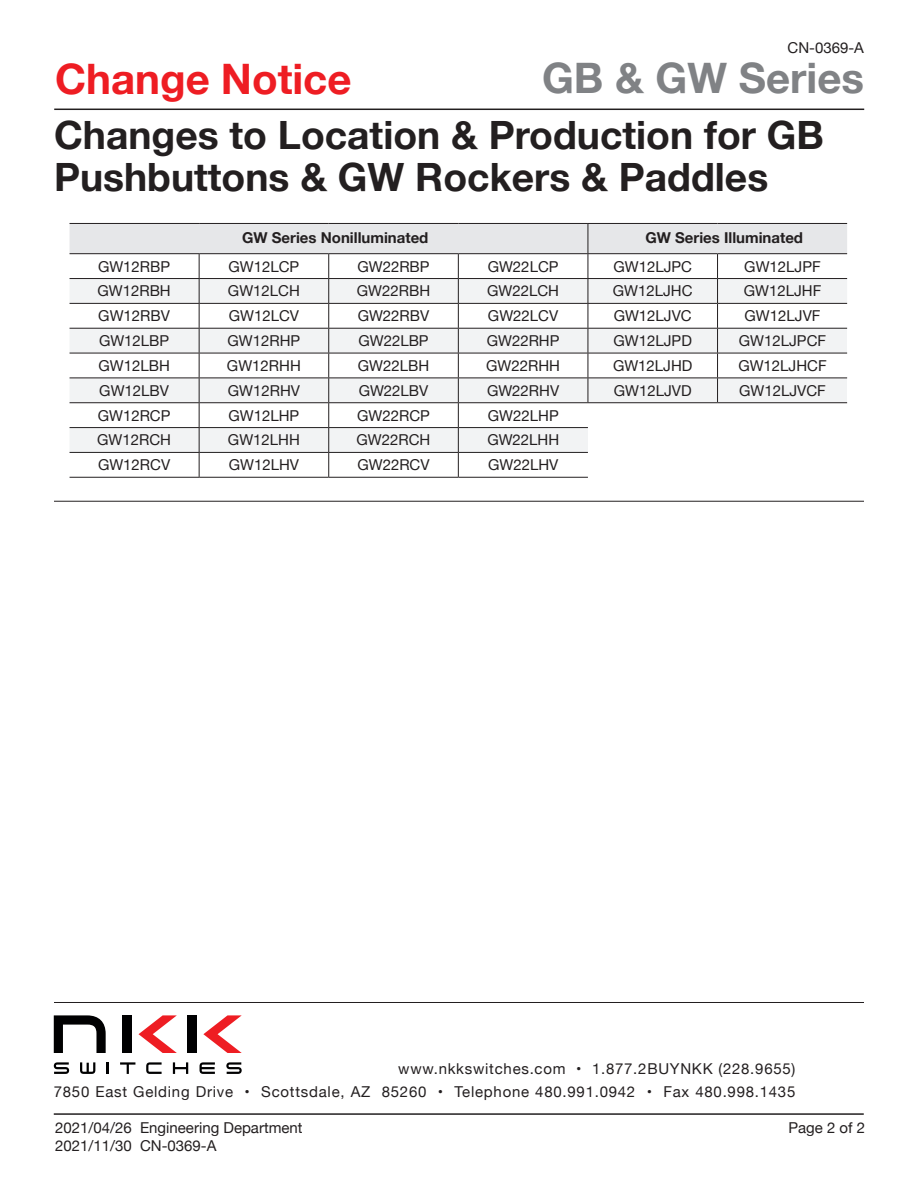
<style>
.page{position:relative;width:918px;height:1188px;background:#fff}
.page>*{position:absolute;margin:0;border:0;box-sizing:border-box;transform-origin:0 0}
.t1{font:700 42px "Helvetica Neue";color:#ee1d23}
.t2{font:700 42px "Helvetica Neue";color:#808285}
.t3{font:700 39px/42px "Helvetica Neue";color:#231f20}
.t4{font:15px/18px "Helvetica Neue";color:#231f20}
.t5{font:15px "Helvetica Neue";letter-spacing:.05em;color:#231f20}
.t6{font:700 15px "Helvetica Neue";color:#231f20}
</style>
<div class="page">
<hr style="left:54px;top:109px;width:810px;height:1px;background:#231f20">
<hr style="left:54px;top:1113px;width:810px;height:2px;background:#231f20">
<svg style="left:54px;top:1015px;width:52px;height:38px"></svg>
<div style="left:187px;top:1015px;width:9px;height:38px;background:#000001"></div>
<div style="left:122px;top:1015px;width:9px;height:38px;background:#000001"></div>
<svg style="left:139px;top:1015px;width:38px;height:38px"></svg>
<svg style="left:203px;top:1015px;width:39px;height:38px"></svg>
<svg style="left:107px;top:1062px;width:2px;height:12px"></svg>
<svg style="left:54px;top:1062px;width:15px;height:12px"></svg>
<svg style="left:226px;top:1062px;width:16px;height:12px"></svg>
<svg style="left:173px;top:1062px;width:15px;height:12px"></svg>
<svg style="left:200px;top:1062px;width:15px;height:12px"></svg>
<svg style="left:146px;top:1062px;width:16px;height:12px"></svg>
<svg style="left:120px;top:1062px;width:15px;height:12px"></svg>
<svg style="left:80px;top:1062px;width:15px;height:12px"></svg>
<hr style="left:54px;top:1002px;width:810px;height:1px;background:#231f20">
<hr style="left:70px;top:477px;width:129px;height:1px;background:#231f20">
<hr style="left:199px;top:477px;width:130px;height:1px;background:#231f20">
<hr style="left:329px;top:477px;width:129px;height:1px;background:#231f20">
<hr style="left:458px;top:477px;width:130px;height:1px;background:#231f20">
<svg style="left:70px;top:223px;width:777px;height:254px"></svg>
<hr style="left:718px;top:402px;width:129px;height:1px;background:#231f20">
<hr style="left:54px;top:501px;width:810px;height:1px;background:#231f20">
<p class="t4" style="left:788px;top:40px;width:78px">CN-0369-A</p>
<p class="t1" style="left:55px;top:46px;width:298px">Change Notice</p>
<p class="t2" style="left:542px;top:46px;width:323px">GB &amp; GW Series</p>
<p class="t3" style="left:54px;top:116px;width:771px">Changes to Location &amp; Production for GB<br>Pushbuttons &amp; GW Rockers &amp; Paddles</p>
<p class="t6" style="left:242px;top:226px;width:188px">GW Series Nonilluminated</p>
<p class="t6" style="left:645px;top:226px;width:159px">GW Series Illuminated</p>
<p class="t4" style="left:98px;top:258px;width:74px">GW12RBP</p>
<p class="t4" style="left:229px;top:258px;width:72px">GW12LCP</p>
<p class="t4" style="left:357px;top:258px;width:74px">GW22RBP</p>
<p class="t4" style="left:488px;top:258px;width:72px">GW22LCP</p>
<p class="t4" style="left:613px;top:258px;width:80px">GW12LJPC</p>
<p class="t4" style="left:744px;top:258px;width:78px">GW12LJPF</p>
<p class="t4" style="left:97px;top:283px;width:75px">GW12RBH</p>
<p class="t4" style="left:228px;top:283px;width:73px">GW12LCH</p>
<p class="t4" style="left:357px;top:283px;width:75px">GW22RBH</p>
<p class="t4" style="left:487px;top:283px;width:73px">GW22LCH</p>
<p class="t4" style="left:613px;top:283px;width:81px">GW12LJHC</p>
<p class="t4" style="left:744px;top:283px;width:79px">GW12LJHF</p>
<p class="t4" style="left:98px;top:308px;width:73px">GW12RBV</p>
<p class="t4" style="left:229px;top:308px;width:72px">GW12LCV</p>
<p class="t4" style="left:358px;top:308px;width:73px">GW22RBV</p>
<p class="t4" style="left:488px;top:308px;width:72px">GW22LCV</p>
<p class="t4" style="left:614px;top:308px;width:80px">GW12LJVC</p>
<p class="t4" style="left:745px;top:308px;width:77px">GW12LJVF</p>
<p class="t4" style="left:99px;top:333px;width:72px">GW12LBP</p>
<p class="t4" style="left:228px;top:333px;width:74px">GW12RHP</p>
<p class="t4" style="left:358px;top:333px;width:72px">GW22LBP</p>
<p class="t4" style="left:487px;top:333px;width:74px">GW22RHP</p>
<p class="t4" style="left:614px;top:333px;width:80px">GW12LJPD</p>
<p class="t4" style="left:739px;top:333px;width:89px">GW12LJPCF</p>
<p class="t4" style="left:98px;top:357px;width:73px">GW12LBH</p>
<p class="t4" style="left:227px;top:357px;width:75px">GW12RHH</p>
<p class="t4" style="left:358px;top:357px;width:73px">GW22LBH</p>
<p class="t4" style="left:486px;top:357px;width:75px">GW22RHH</p>
<p class="t4" style="left:613px;top:357px;width:81px">GW12LJHD</p>
<p class="t4" style="left:738px;top:357px;width:90px">GW12LJHCF</p>
<p class="t4" style="left:99px;top:382px;width:71px">GW12LBV</p>
<p class="t4" style="left:228px;top:382px;width:74px">GW12RHV</p>
<p class="t4" style="left:359px;top:382px;width:71px">GW22LBV</p>
<p class="t4" style="left:487px;top:382px;width:74px">GW22RHV</p>
<p class="t4" style="left:614px;top:382px;width:79px">GW12LJVD</p>
<p class="t4" style="left:739px;top:382px;width:88px">GW12LJVCF</p>
<p class="t4" style="left:98px;top:407px;width:74px">GW12RCP</p>
<p class="t4" style="left:229px;top:407px;width:72px">GW12LHP</p>
<p class="t4" style="left:357px;top:407px;width:74px">GW22RCP</p>
<p class="t4" style="left:488px;top:407px;width:72px">GW22LHP</p>
<p class="t4" style="left:97px;top:432px;width:75px">GW12RCH</p>
<p class="t4" style="left:228px;top:432px;width:73px">GW12LHH</p>
<p class="t4" style="left:357px;top:432px;width:75px">GW22RCH</p>
<p class="t4" style="left:487px;top:432px;width:73px">GW22LHH</p>
<p class="t4" style="left:98px;top:457px;width:74px">GW12RCV</p>
<p class="t4" style="left:229px;top:457px;width:72px">GW12LHV</p>
<p class="t4" style="left:357px;top:457px;width:74px">GW22RCV</p>
<p class="t4" style="left:488px;top:457px;width:72px">GW22LHV</p>
<p class="t5" style="left:398px;top:1058px;width:399px">www.nkkswitches.com • 1.877.2BUYNKK (228.9655)</p>
<p class="t5" style="left:54px;top:1081px;width:743px">7850 East Gelding Drive • Scottsdale, AZ 85260 • Telephone 480.991.0942 • Fax 480.998.1435</p>
<p class="t4" style="left:55px;top:1120px;width:249px">2021/04/26 Engineering Department<br>2021/11/30 CN-0369-A</p>
<p class="t4" style="left:788px;top:1120px;width:78px">Page 2 of 2</p>
</div>
